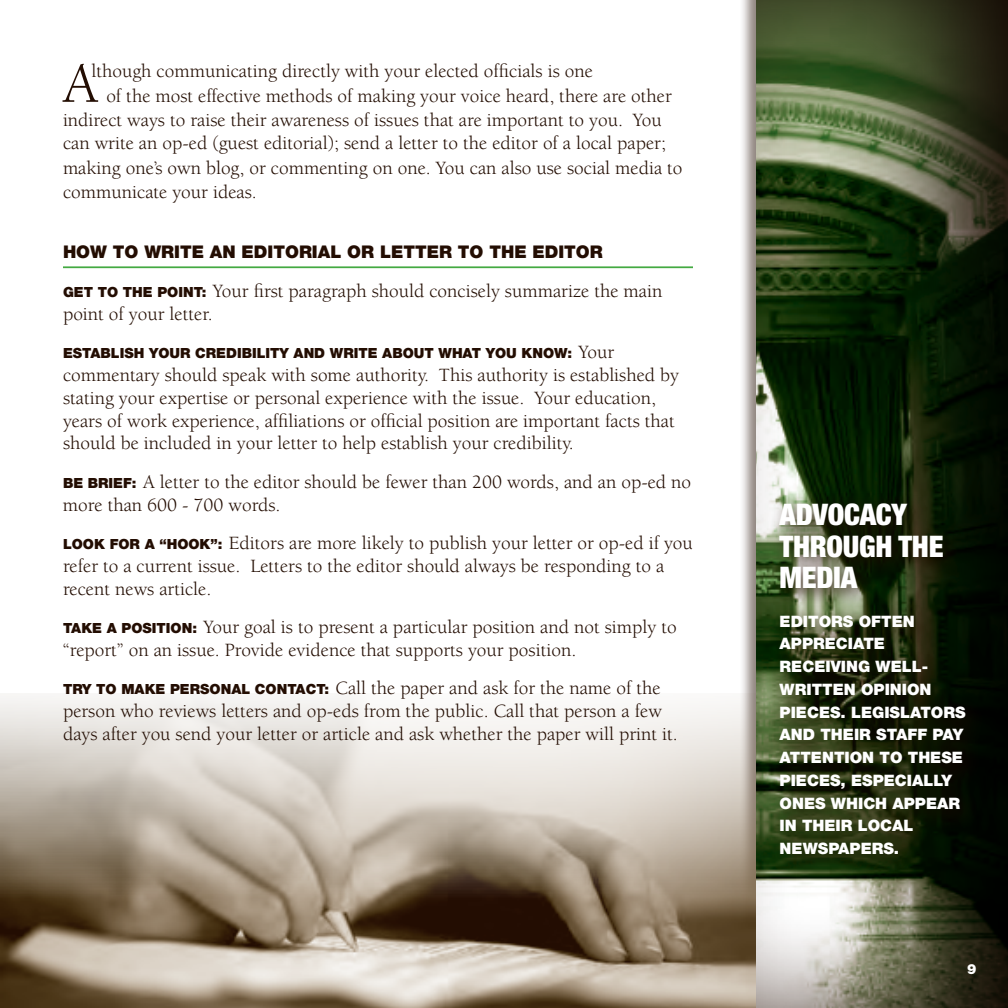
<style>
.page{position:relative;width:1008px;height:1008px;background:#fff}
.page>*{position:absolute;margin:0;border:0;box-sizing:border-box;transform-origin:0 0}
.t1{font:57.75px "Berkeley";color:#230d02}
.right_head{font:900 condensed 29.75px/31.5px "Helvetica Neue LT Pro";letter-spacing:-.01em;color:#fff}
.Body{font:19.25px/22.8px "Berkeley";color:#230d02}
.copy_subhead{font:900 17.5px "Helvetica Neue LT Pro";color:#230d02}
.left_subhead{font:900 15.75px/22.8px "Helvetica Neue LT Pro";color:#fff}
.Body-2{font:900 14px "Helvetica Neue LT Pro";color:#230d02}
.Body-3{font:900 14px "Helvetica Neue LT Pro";color:#fff}
.s1{font-family:"Helvetica Neue LT Pro";font-weight:900;font-size:14px}
.s2{font-family:"Berkeley";font-weight:400;font-size:19.25px}
</style>
<div class="page">
<div style="left:738px;top:0;width:270px;height:1008px;background:#230d02;opacity:.5"></div>
<svg style="left:756px;top:0;width:252px;height:1008px;background:#404e34"></svg>
<img style="left:0;top:694px;width:756px;height:314px">
<hr style="left:63px;top:266px;width:630px;height:2px;background:#44aa42">
<div style="left:768px;top:492px;width:220px;height:385px;background:#230d02;opacity:.9"></div>
<p class="Body" style="left:91px;top:60px;width:503px">lthough communicating directly with your elected officials is one</p>
<p class="Body" style="left:106px;top:85px;width:567px">of the most effective methods of making your voice heard, there are other</p>
<p class="Body" style="left:63px;top:109px;width:600px">indirect ways to raise their awareness of issues that are important to you. You</p>
<p class="Body" style="left:63px;top:131px;width:621px;line-height:24.5px">can write an op-ed (guest editorial); send a letter to the editor of a local paper; making one’s own blog, or commenting on one. You can also use social media to communicate your ideas.</p>
<p class="t1" style="left:63px;top:53px;width:37px">A</p>
<p class="copy_subhead" style="left:63px;top:241px;width:541px">HOW TO WRITE AN EDITORIAL OR LETTER TO THE EDITOR</p>
<p class="Body" style="left:63px;top:280px;width:601px"><span class="s1">GET TO THE POINT:</span> Your first paragraph should concisely summarize the main point of your letter.</p>
<p class="Body-2" style="left:63px;top:345px;width:553px">ESTABLISH YOUR CREDIBILITY AND WRITE ABOUT WHAT YOU KNOW: <span class="s2">Your</span></p>
<p class="Body" style="left:63px;top:364px;width:618px">commentary should speak with some authority. This authority is established by stating your expertise or personal experience with the issue. Your education, years of work experience, affiliations or official position are important facts that should be included in your letter to help establish your credibility.</p>
<p class="Body" style="left:63px;top:471px;width:630px"><span class="s1">BE BRIEF:</span> A letter to the editor should be fewer than 200 words, and an op-ed no more than 600 - 700 words.</p>
<p class="Body" style="left:63px;top:532px;width:631px"><span class="s1">LOOK FOR A “HOOK”:</span> Editors are more likely to publish your letter or op-ed if you refer to a current issue. Letters to the editor should always be responding to a recent news article.</p>
<p class="Body" style="left:63px;top:616px;width:615px"><span class="s1">TAKE A POSITION:</span> Your goal is to present a particular position and not simply to “report” on an issue. Provide evidence that supports your position.</p>
<p class="Body" style="left:63px;top:677px;width:616px"><span class="s1">TRY TO MAKE PERSONAL CONTACT:</span> Call the paper and ask for the name of the person who reviews letters and op-eds from the public. Call that person a few days after you send your letter or article and ask whether the paper will print it.</p>
<p class="right_head" style="left:780px;top:499px;width:165px">ADVOCACY<br>THROUGH THE<br>MEDIA</p>
<p class="left_subhead" style="left:780px;top:610px;width:187px">EDITORS OFTEN<br>APPRECIATE<br>RECEIVING WELL-<br>WRITTEN OPINION<br>PIECES. LEGISLATORS<br>AND THEIR STAFF PAY<br>ATTENTION TO THESE<br>PIECES, ESPECIALLY<br>ONES WHICH APPEAR<br>IN THEIR LOCAL<br>NEWSPAPERS.</p>
<p class="Body-3" style="left:967px;top:961px;width:11px">9</p>
</div>
